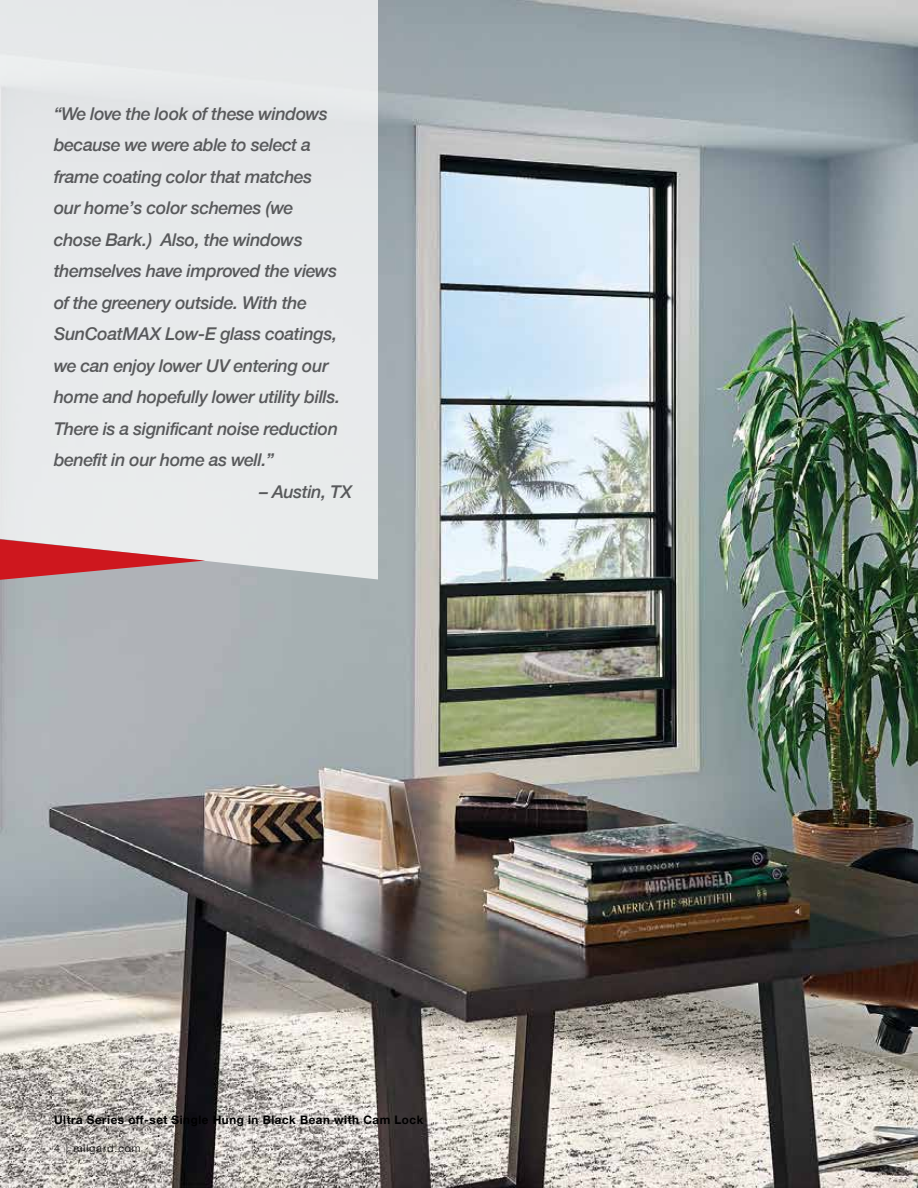
<style>
.page{position:relative;width:918px;height:1188px;background:#fff}
.page>*{position:absolute;margin:0;border:0;box-sizing:border-box;transform-origin:0 0}
.t1{font:italic 500 18px/31.5px "Helvetica";color:#58595b}
.t2{font:700 12px "Helvetica";letter-spacing:.05em;color:#000}
.t3{font:300 10.5px "Helvetica Neue";letter-spacing:.1em;color:#000}
</style>
<div class="page">
<img style="left:0;top:0;width:918px;height:1188px">
<div style="left:0;top:0;width:378px;height:579px;background:#e7e9eb"></div>
<svg style="left:0;top:539px;width:205px;height:41px;background:#cd7479"></svg>
<p class="t1" style="left:54px;top:98px;width:288px">“We love the look of these windows because we were able to select a frame coating color that matches our home’s color schemes (we chose Bark.) Also, the windows themselves have improved the views of the greenery outside. With the SunCoatMAX Low-E glass coatings, we can enjoy lower UV entering our home and hopefully lower utility bills.<br>There is a significant noise reduction benefit in our home as well.”</p>
<p class="t1" style="left:259px;top:476px;width:94px">– Austin, TX</p>
<p class="t2" style="left:54px;top:1112px;width:371px">Ultra Series off-set Single Hung in Black Bean with Cam Lock</p>
<p class="t3" style="left:54px;top:1141px;width:88px">4 | milgard.com</p>
</div>
